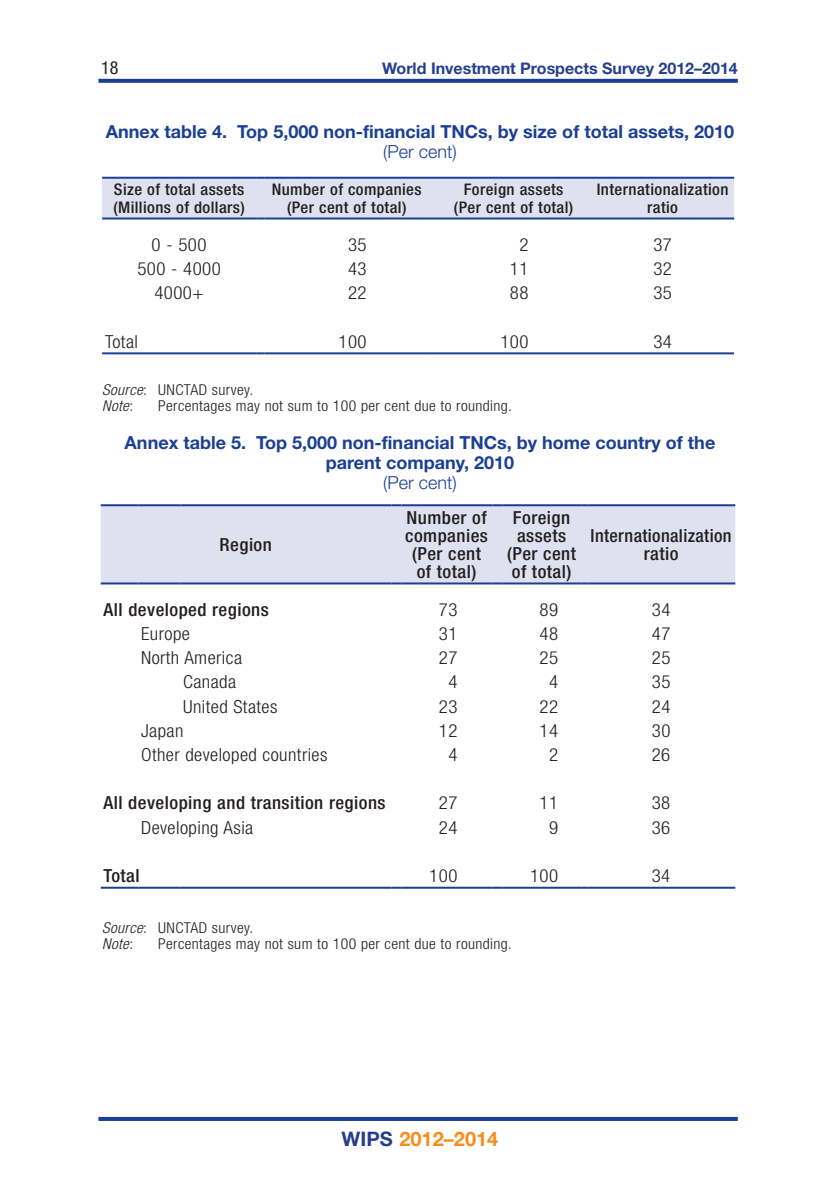
<style>
.page{position:relative;width:840px;height:1191px;background:#fff}
.page>*{position:absolute;margin:0;border:0;box-sizing:border-box;transform-origin:0 0}
.t1{font:700 20px "Helvetica Neue LT Std";color:#f68e1e}
.TABLE_TEXT{font:300 condensed 18px "Helvetica Neue LT Std";letter-spacing:.025em;color:#231f20;scale:1.05 1}
.TABLE_HEAD{font:700 18px/20px "Helvetica Neue LT Std";color:#1b3f94;text-align:center}
.TABLE_TEXT-2{font:500 condensed 18px/18px "Helvetica Neue LT Std";letter-spacing:.025em;color:#231f20;text-align:center;scale:1.05 1}
.TABLE_TEXT-3{font:500 condensed 18px/18px "Helvetica Neue LT Std";letter-spacing:.025em;color:#231f20;text-align:center}
.TABLE_HEAD_1{font:300 18px "Helvetica Neue LT Std";color:#1b3f94}
.t2{font:condensed 18px "Helvetica Neue LT Std";color:#231f20}
.TABLE_TEXT-4{font:500 condensed 16px/18px "Helvetica Neue LT Std";letter-spacing:.025em;color:#231f20;text-align:center;scale:1.05 1}
.t3{font:700 16px "Helvetica Neue LT Std";color:#253f8e}
.TABLE_SOURCE{font:300 condensed 15px "Helvetica Neue LT Std";letter-spacing:.025em;color:#231f20;scale:1.05 1}
.TABLE_NOTE{font:300 condensed 15px "Helvetica Neue LT Std";letter-spacing:.025em;color:#231f20;scale:1.05 1}
.TABLE_NOTE-2{font:italic 300 condensed 15px "Helvetica Neue LT Std";color:#231f20;scale:1.05 1}
.TABLE_SOURCE-2{font:italic 300 condensed 15px "Helvetica Neue LT Std";color:#231f20;scale:1.05 1}
.s1{font-style:italic}
.s2{font-style:normal}
.s3{color:#253f8e}
</style>
<div class="page">
<svg style="left:98px;top:79px;width:639px;height:4px;background:#254798"></svg>
<hr style="left:98px;top:1117px;width:639px;height:4px;background:#1b3f94">
<svg style="left:102px;top:177px;width:631px;height:42px;background:#d1d5e9"></svg>
<hr style="left:591px;top:217px;width:142px;height:2px;background:#1b3f94">
<hr style="left:102px;top:352px;width:155px;height:2px;background:#1b3f94">
<svg style="left:257px;top:352px;width:7px;height:2px"></svg>
<hr style="left:264px;top:352px;width:165px;height:2px;background:#1b3f94">
<svg style="left:429px;top:352px;width:12px;height:2px"></svg>
<hr style="left:441px;top:352px;width:144px;height:2px;background:#1b3f94">
<svg style="left:585px;top:352px;width:6px;height:2px"></svg>
<hr style="left:591px;top:352px;width:142px;height:2px;background:#1b3f94">
<div style="left:101px;top:506px;width:634px;height:76px;background:#dfe1f0"></div>
<hr style="left:101px;top:504px;width:37px;height:2px;background:#1b3f94">
<hr style="left:138px;top:504px;width:42px;height:2px;background:#1b3f94">
<hr style="left:180px;top:504px;width:211px;height:2px;background:#1b3f94">
<svg style="left:391px;top:504px;width:10px;height:2px"></svg>
<hr style="left:401px;top:504px;width:91px;height:2px;background:#1b3f94">
<svg style="left:492px;top:504px;width:10px;height:2px"></svg>
<hr style="left:502px;top:504px;width:79px;height:2px;background:#1b3f94">
<svg style="left:581px;top:504px;width:6px;height:2px"></svg>
<hr style="left:587px;top:504px;width:148px;height:2px;background:#1b3f94">
<hr style="left:101px;top:582px;width:37px;height:2px;background:#1b3f94">
<hr style="left:138px;top:582px;width:42px;height:2px;background:#1b3f94">
<hr style="left:180px;top:582px;width:211px;height:2px;background:#1b3f94">
<svg style="left:391px;top:582px;width:10px;height:2px"></svg>
<hr style="left:401px;top:582px;width:91px;height:2px;background:#1b3f94">
<svg style="left:492px;top:582px;width:10px;height:2px"></svg>
<hr style="left:502px;top:582px;width:79px;height:2px;background:#1b3f94">
<svg style="left:581px;top:582px;width:6px;height:2px"></svg>
<hr style="left:587px;top:582px;width:148px;height:2px;background:#1b3f94">
<hr style="left:101px;top:886px;width:37px;height:2px;background:#1b3f94">
<hr style="left:138px;top:886px;width:42px;height:2px;background:#1b3f94">
<hr style="left:180px;top:886px;width:211px;height:2px;background:#1b3f94">
<svg style="left:391px;top:886px;width:10px;height:2px"></svg>
<hr style="left:401px;top:886px;width:91px;height:2px;background:#1b3f94">
<svg style="left:492px;top:886px;width:10px;height:2px"></svg>
<hr style="left:502px;top:886px;width:79px;height:2px;background:#1b3f94">
<svg style="left:581px;top:886px;width:6px;height:2px"></svg>
<hr style="left:587px;top:886px;width:148px;height:2px;background:#1b3f94">
<p class="t2" style="left:101px;top:57px;width:19px">18</p>
<p class="t3" style="left:382px;top:58px;width:357px">World Investment Prospects Survey 2012–2014</p>
<p class="TABLE_HEAD" style="left:106px;top:121px;width:629px">Annex table 4. Top 5,000 non-financial TNCs, by size of total assets, 2010</p>
<p class="TABLE_HEAD_1" style="left:383px;top:140px;width:75px">(Per cent)</p>
<p class="TABLE_TEXT-4" style="left:114px;top:180px;width:126px">Size of total assets</p>
<p class="TABLE_TEXT-4" style="left:113px;top:198px;width:127px">(Millions of dollars)</p>
<p class="TABLE_TEXT-4" style="left:271px;top:180px;width:144px">Number of companies</p>
<p class="TABLE_TEXT-4" style="left:287px;top:198px;width:115px">(Per cent of total)</p>
<p class="TABLE_TEXT-4" style="left:463px;top:180px;width:96px">Foreign assets</p>
<p class="TABLE_TEXT-4" style="left:453px;top:198px;width:115px">(Per cent of total)</p>
<p class="TABLE_TEXT-4" style="left:596px;top:180px;width:127px">Internationalization ratio</p>
<p class="TABLE_TEXT" style="left:151px;top:234px;width:54px">0 - 500</p>
<p class="TABLE_TEXT" style="left:348px;top:234px;width:19px">35</p>
<p class="TABLE_TEXT" style="left:519px;top:234px;width:10px">2</p>
<p class="TABLE_TEXT" style="left:653px;top:234px;width:19px">37</p>
<p class="TABLE_TEXT" style="left:137px;top:258px;width:81px">500 - 4000</p>
<p class="TABLE_TEXT" style="left:348px;top:258px;width:19px">43</p>
<p class="TABLE_TEXT" style="left:509px;top:258px;width:19px">11</p>
<p class="TABLE_TEXT" style="left:653px;top:258px;width:19px">32</p>
<p class="TABLE_TEXT" style="left:154px;top:283px;width:49px">4000+</p>
<p class="TABLE_TEXT" style="left:348px;top:283px;width:19px">22</p>
<p class="TABLE_TEXT" style="left:509px;top:283px;width:19px">88</p>
<p class="TABLE_TEXT" style="left:653px;top:283px;width:19px">35</p>
<p class="TABLE_TEXT" style="left:105px;top:331px;width:33px">Total</p>
<p class="TABLE_TEXT" style="left:338px;top:331px;width:28px">100</p>
<p class="TABLE_TEXT" style="left:500px;top:331px;width:28px">100</p>
<p class="TABLE_TEXT" style="left:653px;top:331px;width:19px">34</p>
<p class="TABLE_SOURCE" style="left:102px;top:381px;width:145px"><span class="s1">Source</span>: UNCTAD survey.</p>
<p class="TABLE_NOTE-2" style="left:102px;top:397px;width:31px">Note<span class="s2">:</span></p>
<p class="TABLE_NOTE" style="left:158px;top:397px;width:338px">Percentages may not sum to 100 per cent due to rounding.</p>
<p class="TABLE_HEAD" style="left:125px;top:432px;width:592px">Annex table 5. Top 5,000 non-financial TNCs, by home country of the parent company, 2010</p>
<p class="TABLE_HEAD_1" style="left:383px;top:472px;width:75px">(Per cent)</p>
<p class="TABLE_TEXT-2" style="left:219px;top:535px;width:51px">Region</p>
<p class="TABLE_TEXT-2" style="left:405px;top:508px;width:80px">Number of companies (Per cent of total)</p>
<p class="TABLE_TEXT-2" style="left:507px;top:508px;width:67px">Foreign assets (Per cent of total)</p>
<p class="TABLE_TEXT-3" style="left:590px;top:526px;width:142px">Internationalization ratio</p>
<p class="TABLE_TEXT-2" style="left:103px;top:600px;width:159px">All developed regions</p>
<p class="TABLE_TEXT" style="left:438px;top:599px;width:19px">73</p>
<p class="TABLE_TEXT" style="left:539px;top:599px;width:19px">89</p>
<p class="TABLE_TEXT" style="left:651px;top:599px;width:19px">34</p>
<p class="TABLE_TEXT" style="left:141px;top:623px;width:48px">Europe</p>
<p class="TABLE_TEXT" style="left:438px;top:623px;width:19px">31</p>
<p class="TABLE_TEXT" style="left:539px;top:623px;width:19px">48</p>
<p class="TABLE_TEXT" style="left:651px;top:623px;width:19px">47</p>
<p class="TABLE_TEXT" style="left:141px;top:647px;width:98px">North America</p>
<p class="TABLE_TEXT" style="left:438px;top:647px;width:19px">27</p>
<p class="TABLE_TEXT" style="left:539px;top:647px;width:19px">25</p>
<p class="TABLE_TEXT" style="left:651px;top:647px;width:19px">25</p>
<p class="TABLE_TEXT" style="left:183px;top:672px;width:52px">Canada</p>
<p class="TABLE_TEXT" style="left:448px;top:672px;width:10px">4</p>
<p class="TABLE_TEXT" style="left:549px;top:672px;width:10px">4</p>
<p class="TABLE_TEXT" style="left:651px;top:672px;width:19px">35</p>
<p class="TABLE_TEXT" style="left:183px;top:696px;width:91px">United States</p>
<p class="TABLE_TEXT" style="left:438px;top:696px;width:19px">23</p>
<p class="TABLE_TEXT" style="left:539px;top:696px;width:19px">22</p>
<p class="TABLE_TEXT" style="left:651px;top:696px;width:19px">24</p>
<p class="TABLE_TEXT" style="left:141px;top:720px;width:42px">Japan</p>
<p class="TABLE_TEXT" style="left:438px;top:720px;width:19px">12</p>
<p class="TABLE_TEXT" style="left:539px;top:720px;width:19px">14</p>
<p class="TABLE_TEXT" style="left:651px;top:720px;width:19px">30</p>
<p class="TABLE_TEXT" style="left:141px;top:744px;width:179px">Other developed countries</p>
<p class="TABLE_TEXT" style="left:448px;top:744px;width:10px">4</p>
<p class="TABLE_TEXT" style="left:549px;top:744px;width:10px">2</p>
<p class="TABLE_TEXT" style="left:651px;top:744px;width:19px">26</p>
<p class="TABLE_TEXT-2" style="left:103px;top:794px;width:270px">All developing and transition regions</p>
<p class="TABLE_TEXT" style="left:438px;top:792px;width:19px">27</p>
<p class="TABLE_TEXT" style="left:539px;top:792px;width:19px">11</p>
<p class="TABLE_TEXT" style="left:651px;top:792px;width:19px">38</p>
<p class="TABLE_TEXT" style="left:141px;top:817px;width:108px">Developing Asia</p>
<p class="TABLE_TEXT" style="left:438px;top:817px;width:19px">24</p>
<p class="TABLE_TEXT" style="left:549px;top:817px;width:10px">9</p>
<p class="TABLE_TEXT" style="left:651px;top:817px;width:19px">36</p>
<p class="TABLE_TEXT-2" style="left:103px;top:866px;width:36px">Total</p>
<p class="TABLE_TEXT" style="left:429px;top:865px;width:28px">100</p>
<p class="TABLE_TEXT" style="left:529px;top:865px;width:28px">100</p>
<p class="TABLE_TEXT" style="left:651px;top:865px;width:19px">34</p>
<p class="TABLE_SOURCE" style="left:102px;top:918px;width:145px"><span class="s1">Source</span>: UNCTAD survey.</p>
<p class="TABLE_SOURCE-2" style="left:102px;top:934px;width:31px">Note<span class="s2">:</span></p>
<p class="TABLE_SOURCE" style="left:158px;top:934px;width:338px">Percentages may not sum to 100 per cent due to rounding.</p>
<p class="t1" style="left:341px;top:1126px;width:158px"><span class="s3">WIPS</span> 2012–2014</p>
</div>
